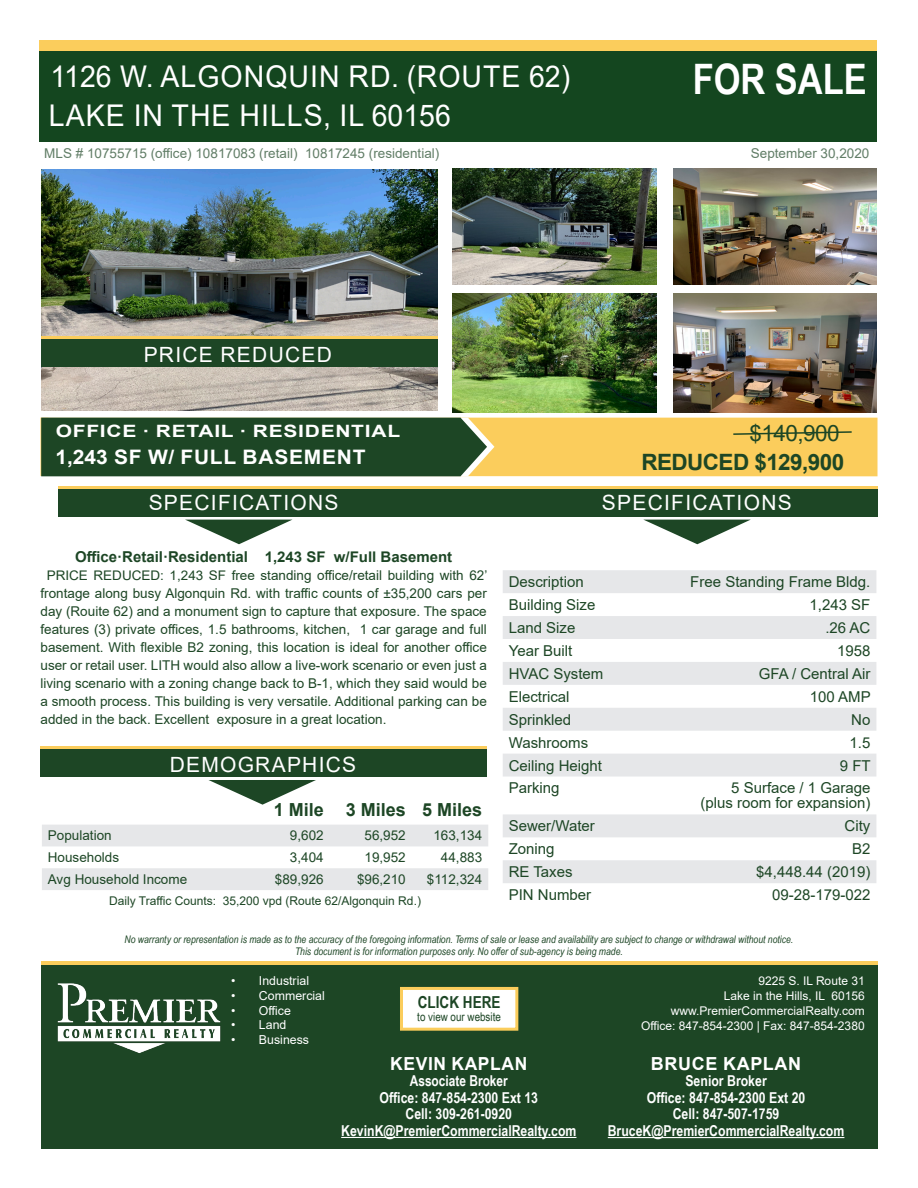
<style>
.page{position:relative;width:918px;height:1188px;background:#fff}
.page>*{position:absolute;margin:0;border:0;box-sizing:border-box;transform-origin:0 0}
.t1{font:700 42px "Arial Narrow";color:#fff}
.t2{font:30px "Arial";letter-spacing:.035em;color:#fff;scale:.95 1}
.t3{font:700 22.5px "Arial";letter-spacing:-.025em;color:#1d4625}
.t4{font:22.5px "Arial";letter-spacing:-.025em;color:#1d4625}
.t5{font:21px "Arial";letter-spacing:.06em;color:#fff}
.t6{font:700 19.95px "Arial";letter-spacing:.035em;color:#fff;scale:1.05 1}
.t7{font:700 18px "Arial";letter-spacing:.035em;color:#fff}
.t8{font:700 18px "Arial";color:#1d4625}
.t9{font:700 16.95px "Arial";letter-spacing:.035em;color:#fff;scale:1.23 1}
.t10{font:700 16.5px "Arial Narrow";color:#1d4625}
.t11{font:15px "Arial";color:#1d4625}
.t12{font:700 15px/16.5px "Arial Narrow";color:#fff;text-align:center}
.t13{font:700 15px "Arial";color:#1d4625}
.t14{font:13.5px/18px "Arial";color:#1d4625;text-align:justify}
.t15{font:12.3px "Arial";color:#fff}
.t16{font:12px/15px "Arial";color:#fff;text-align:right}
.t17{font:12px "Arial";color:#1d4625}
.t18{font:12px "Arial Narrow";color:#1d4625}
.t19{font:italic 10.5px/12px "Arial Narrow";color:#1d4625;text-align:center}
.s1{font-size:14.7px}
.s2{font-size:13.2px}
</style>
<div class="page">
<div style="left:40px;top:40px;width:837px;height:96px;background:#fbcd5c"></div>
<div style="left:40px;top:51px;width:837px;height:91px;background:#14461f"></div>
<div style="left:41px;top:961px;width:837px;height:187px;background:#fbcd5c"></div>
<div style="left:41px;top:965px;width:837px;height:183px;background:#1d4625"></div>
<img style="left:57px;top:983px;width:164px;height:70px">
<div style="left:40px;top:418px;width:838px;height:58px;background:#fbcd5c"></div>
<div style="left:41px;top:418px;width:453px;height:58px;background:#1d4625"></div>
<div style="left:400px;top:987px;width:118px;height:44px;background:#fff;border:3px solid #fbcd5c"></div>
<hr style="left:608px;top:1137px;width:236px;height:1px;background:#fff">
<hr style="left:341px;top:1137px;width:235px;height:1px;background:#fff">
<img style="left:41px;top:170px;width:396px;height:241px">
<img style="left:453px;top:294px;width:204px;height:118px">
<img style="left:673px;top:294px;width:204px;height:118px">
<img style="left:453px;top:169px;width:204px;height:116px">
<img style="left:673px;top:169px;width:204px;height:116px">
<svg style="left:42px;top:825px;width:446px;height:65px"></svg>
<div style="left:516px;top:486px;width:362px;height:28px;background:#fbcd5c"></div>
<div style="left:516px;top:489px;width:362px;height:28px;background:#1d4625"></div>
<svg style="left:644px;top:520px;width:106px;height:24px"></svg>
<div style="left:162px;top:486px;width:361px;height:28px;background:#fbcd5c"></div>
<div style="left:162px;top:489px;width:361px;height:28px;background:#1d4625"></div>
<div style="left:41px;top:336px;width:396px;height:27px;background:#fbcd5c"></div>
<div style="left:41px;top:339px;width:396px;height:27px;background:#1d4625"></div>
<div style="left:58px;top:486px;width:361px;height:28px;background:#fbcd5c"></div>
<div style="left:58px;top:489px;width:361px;height:28px;background:#1d4625"></div>
<svg style="left:186px;top:520px;width:106px;height:24px"></svg>
<div style="left:40px;top:746px;width:447px;height:28px;background:linear-gradient(to right,#fbcd5c,#fbcd5c)"></div>
<div style="left:40px;top:750px;width:447px;height:27px;background:#1d4625"></div>
<svg style="left:209px;top:780px;width:107px;height:25px"></svg>
<svg style="left:503px;top:570px;width:373px;height:313px;fill:#ebecee"></svg>
<svg style="left:733px;top:431px;width:119px;height:4px"></svg>
<p class="t2" style="left:50px;top:56px;width:549px">1126 W. ALGONQUIN RD. (ROUTE 62)</p>
<p class="t2" style="left:49px;top:95px;width:425px">LAKE IN THE HILLS, IL 60156</p>
<p class="t1" style="left:693px;top:48px;width:176px">FOR SALE</p>
<p class="t14" style="left:44px;top:144px;width:397px">MLS # 10755715 (office) 10817083 (retail) 10817245 (residential)</p>
<p class="t14" style="left:751px;top:144px;width:120px">September 30,2020</p>
<p class="t5" style="left:144px;top:340px;width:190px">PRICE REDUCED</p>
<p class="t9" style="left:56px;top:419px;width:282px">OFFICE · RETAIL · RESIDENTIAL</p>
<p class="t6" style="left:55px;top:443px;width:297px">1,243 SF W/ FULL BASEMENT</p>
<p class="t4" style="left:750px;top:418px;width:91px">$140,900</p>
<p class="t3" style="left:641px;top:446px;width:204px">REDUCED $129,900</p>
<p class="t5" style="left:149px;top:488px;width:191px">SPECIFICATIONS</p>
<p class="t5" style="left:602px;top:488px;width:191px">SPECIFICATIONS</p>
<p class="t13" style="left:75px;top:546px;width:379px">Office·Retail·Residential <span class="s1">1,243 SF w/Full Basement</span></p>
<p class="t14" style="left:40px;top:566px;width:448px;text-indent:6px"><span class="s2">PRICE REDUCED: 1,243 SF free st</span>anding office/retail building with 62’ frontage along busy Algonquin Rd. with traffic counts of ±35,200 cars per day (Rouite 62) and a monument sign to capture that exposure. The space features (3) private offices, 1.5 bathrooms, kitchen, 1 car garage and full basement. With flexible B2 zoning, this location is ideal for another office user or retail user. LITH would also allow a live-work scenario or even just a living scenario with a zoning change back to B-1, which they said would be a smooth process. This building is very versatile. Additional parking can be added in the back. Excellent exposure in a great location.</p>
<p class="t5" style="left:170px;top:750px;width:188px">DEMOGRAPHICS</p>
<p class="t8" style="left:274px;top:797px;width:52px">1 Mile</p>
<p class="t8" style="left:346px;top:797px;width:62px">3 Miles</p>
<p class="t8" style="left:422px;top:797px;width:62px">5 Miles</p>
<p class="t14" style="left:48px;top:827px;width:65px">Population</p>
<p class="t14" style="left:290px;top:827px;width:35px">9,602</p>
<p class="t14" style="left:365px;top:827px;width:43px">56,952</p>
<p class="t14" style="left:433px;top:827px;width:50px">163,134</p>
<p class="t14" style="left:48px;top:848px;width:73px">Households</p>
<p class="t14" style="left:290px;top:848px;width:35px">3,404</p>
<p class="t14" style="left:365px;top:848px;width:43px">19,952</p>
<p class="t14" style="left:441px;top:848px;width:43px">44,883</p>
<p class="t14" style="left:48px;top:870px;width:141px">Avg Household Income</p>
<p class="t14" style="left:275px;top:870px;width:50px">$89,926</p>
<p class="t14" style="left:357px;top:870px;width:50px">$96,210</p>
<p class="t14" style="left:427px;top:870px;width:57px">$112,324</p>
<p class="t17" style="left:109px;top:892px;width:313px">Daily Traffic Counts: 35,200 vpd (Route 62/Algonquin Rd.)</p>
<p class="t11" style="left:509px;top:572px;width:77px">Description</p>
<p class="t11" style="left:690px;top:572px;width:182px">Free Standing Frame Bldg.</p>
<p class="t11" style="left:509px;top:594px;width:88px">Building Size</p>
<p class="t11" style="left:810px;top:594px;width:62px">1,243 SF</p>
<p class="t11" style="left:509px;top:617px;width:68px">Land Size</p>
<p class="t11" style="left:825px;top:617px;width:47px">.26 AC</p>
<p class="t11" style="left:509px;top:640px;width:65px">Year Built</p>
<p class="t11" style="left:837px;top:640px;width:35px">1958</p>
<p class="t11" style="left:509px;top:663px;width:96px">HVAC System</p>
<p class="t11" style="left:759px;top:663px;width:113px">GFA / Central Air</p>
<p class="t11" style="left:509px;top:686px;width:62px">Electrical</p>
<p class="t11" style="left:810px;top:686px;width:62px">100 AMP</p>
<p class="t11" style="left:509px;top:709px;width:64px">Sprinkled</p>
<p class="t11" style="left:851px;top:709px;width:21px">No</p>
<p class="t11" style="left:509px;top:732px;width:81px">Washrooms</p>
<p class="t11" style="left:850px;top:732px;width:22px">1.5</p>
<p class="t11" style="left:509px;top:755px;width:95px">Ceiling Height</p>
<p class="t11" style="left:840px;top:755px;width:32px">9 FT</p>
<p class="t11" style="left:509px;top:778px;width:52px">Parking</p>
<p class="t11" style="left:731px;top:778px;width:141px">5 Surface / 1 Garage</p>
<p class="t11" style="left:700px;top:793px;width:172px">(plus room for expansion)</p>
<p class="t11" style="left:509px;top:816px;width:88px">Sewer/Water</p>
<p class="t11" style="left:845px;top:816px;width:27px">City</p>
<p class="t11" style="left:509px;top:839px;width:47px">Zoning</p>
<p class="t11" style="left:852px;top:839px;width:20px">B2</p>
<p class="t11" style="left:509px;top:862px;width:65px">RE Taxes</p>
<p class="t11" style="left:756px;top:862px;width:116px">$4,448.44 (2019)</p>
<p class="t11" style="left:509px;top:885px;width:84px">PIN Number</p>
<p class="t11" style="left:772px;top:885px;width:100px">09-28-179-022</p>
<p class="t19" style="left:125px;top:933px;width:670px">No warranty or representation is made as to the accuracy of the foregoing information. Terms of sale or lease and availability are subject to change or withdrawal without notice.<br>This document is for information purposes only. No offer of sub-agency is being made.</p>
<p class="t15" style="left:231px;top:972px;width:79px">• Industrial</p>
<p class="t15" style="left:231px;top:987px;width:95px">• Commercial</p>
<p class="t15" style="left:231px;top:1002px;width:61px">• Office</p>
<p class="t15" style="left:231px;top:1017px;width:57px">• Land</p>
<p class="t15" style="left:231px;top:1031px;width:79px">• Business</p>
<p class="t10" style="left:418px;top:989px;width:84px">CLICK HERE</p>
<p class="t18" style="left:417px;top:1008px;width:85px">to view our website</p>
<h3 class="t7" style="left:390px;top:1051px;width:139px">KEVIN KAPLAN</h3>
<p class="t12" style="left:341px;top:1072px;width:237px">Associate Broker<br>Office: 847-854-2300 Ext 13<br>Cell: 309-261-0920<br>KevinK@PremierCommercialRealty.com</p>
<p class="t16" style="left:641px;top:973px;width:225px">9225 S. IL Route 31<br>Lake in the Hills, IL 60156 www.PremierCommercialRealty.com<br>Office: 847-854-2300 | Fax: 847-854-2380</p>
<h3 class="t7" style="left:651px;top:1051px;width:152px">BRUCE KAPLAN</h3>
<p class="t12" style="left:608px;top:1072px;width:238px">Senior Broker<br>Office: 847-854-2300 Ext 20<br>Cell: 847-507-1759<br>BruceK@PremierCommercialRealty.com</p>
</div>
